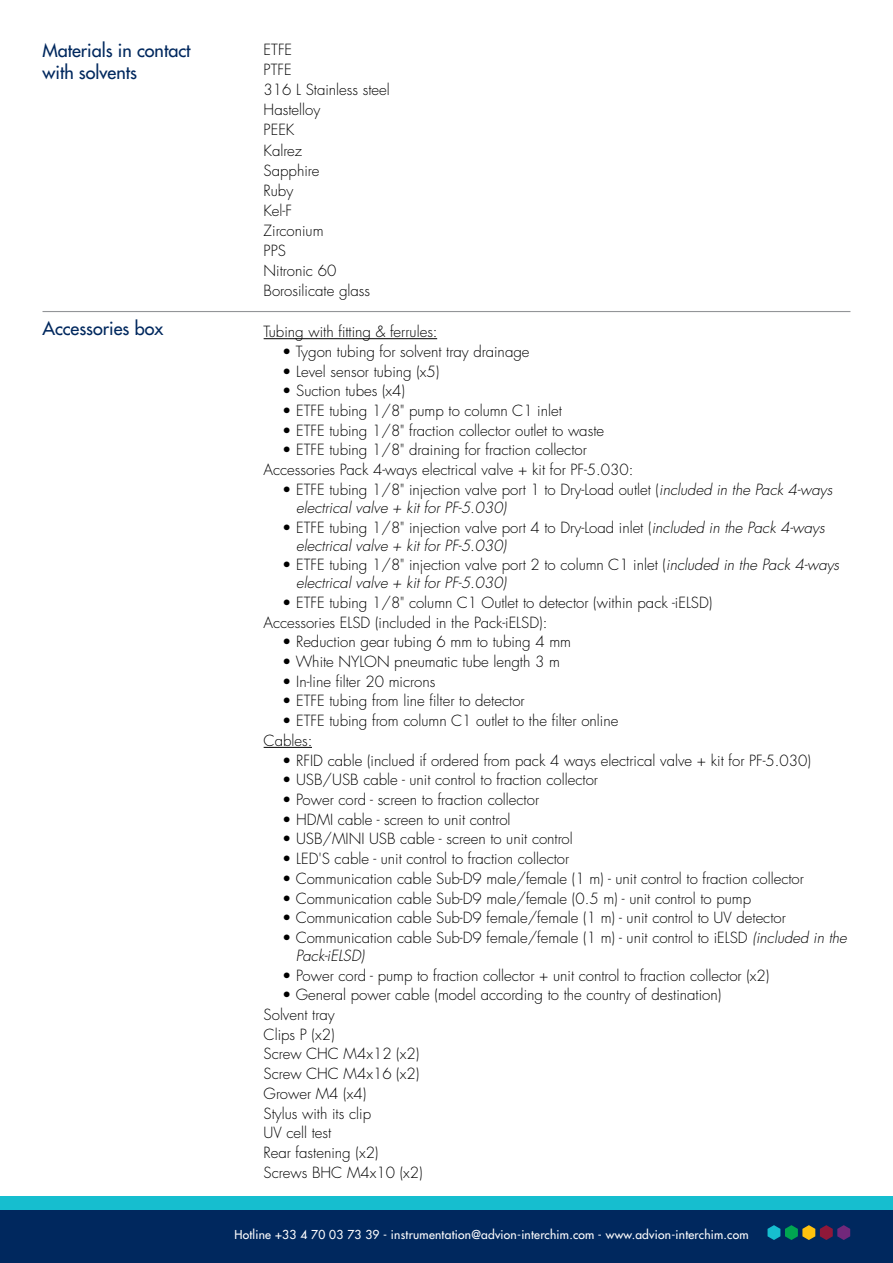
<style>
.page{position:relative;width:893px;height:1263px;background:#fff}
.page>*{position:absolute;margin:0;border:0;box-sizing:border-box;transform-origin:0 0}
.t1{font:500 18px/21.6px "Futura LT Pro";color:#00285e}
.t2{font:300 15px/18px "Futura LT Pro";color:#000}
.t3{font:italic 300 15px/18px "Futura LT Pro";color:#000}
.t4{font:500 12px "Futura LT Pro";letter-spacing:.02em;color:#fff}
.s1{font-style:normal}
.s2{font-style:italic}
</style>
<div class="page">
<div style="left:0;top:1210px;width:893px;height:53px;background:#00285e"></div>
<div style="left:0;top:1196px;width:893px;height:14px;background:#16becf"></div>
<svg style="left:767px;top:1225px;width:83px;height:15px"></svg>
<hr style="left:264px;top:338px;width:173px;height:1px;background:#000">
<hr style="left:264px;top:747px;width:48px;height:1px;background:#000">
<hr style="left:43px;top:311px;width:807px;height:1px;background:#939598">
<p class="t1" style="left:43px;top:39px;width:150px">Materials in contact with solvents</p>
<p class="t2" style="left:264px;top:41px;width:30px">ETFE</p>
<p class="t2" style="left:264px;top:61px;width:30px">PTFE</p>
<p class="t2" style="left:264px;top:81px;width:128px">316 L Stainless steel</p>
<p class="t2" style="left:264px;top:101px;width:58px">Hastelloy</p>
<p class="t2" style="left:264px;top:121px;width:32px">PEEK</p>
<p class="t2" style="left:264px;top:141px;width:40px">Kalrez</p>
<p class="t2" style="left:264px;top:161px;width:57px">Sapphire</p>
<p class="t2" style="left:264px;top:181px;width:31px">Ruby</p>
<p class="t2" style="left:264px;top:202px;width:30px">Kel-F</p>
<p class="t2" style="left:264px;top:222px;width:61px">Zirconium</p>
<p class="t2" style="left:264px;top:242px;width:24px">PPS</p>
<p class="t2" style="left:264px;top:262px;width:74px">Nitronic 60</p>
<p class="t2" style="left:264px;top:282px;width:108px">Borosilicate glass</p>
<p class="t1" style="left:43px;top:317px;width:122px">Accessories box</p>
<p class="t2" style="left:264px;top:323px;width:175px">Tubing with fitting &amp; ferrules:</p>
<p class="t2" style="left:282px;top:342px;width:249px">• Tygon tubing for solvent tray drainage</p>
<p class="t2" style="left:282px;top:362px;width:159px">• Level sensor tubing (x5)</p>
<p class="t2" style="left:282px;top:382px;width:124px">• Suction tubes (x4)</p>
<p class="t2" style="left:282px;top:402px;width:281px">• ETFE tubing 1/8" pump to column C1 inlet</p>
<p class="t2" style="left:282px;top:421px;width:323px">• ETFE tubing 1/8" fraction collector outlet to waste</p>
<p class="t2" style="left:282px;top:441px;width:306px">• ETFE tubing 1/8" draining for fraction collector</p>
<p class="t2" style="left:264px;top:461px;width:371px">Accessories Pack 4-ways electrical valve + kit for PF-5.030:</p>
<p class="t3" style="left:296px;top:480px;width:538px;text-indent:-14px"><span class="s1">• ETFE tubing 1/8" injection valve port 1 to Dry-Load outlet (</span>included in the Pack 4-ways electrical valve + kit for PF-5.030)</p>
<p class="t3" style="left:296px;top:518px;width:530px;text-indent:-14px"><span class="s1">• ETFE tubing 1/8" injection valve port 4 to Dry-Load inlet (</span>included in the Pack 4-ways electrical valve + kit for PF-5.030)</p>
<p class="t3" style="left:296px;top:556px;width:545px;text-indent:-14px"><span class="s1">• ETFE tubing 1/8" injection valve port 2 to column C1 inlet (</span>included in the Pack 4-ways electrical valve + kit for PF-5.030)</p>
<p class="t2" style="left:282px;top:593px;width:432px">• ETFE tubing 1/8" column C1 Outlet to detector (within pack -iELSD)</p>
<p class="t2" style="left:264px;top:613px;width:285px">Accessories ELSD (included in the Pack-iELSD):</p>
<p class="t2" style="left:282px;top:633px;width:290px">• Reduction gear tubing 6 mm to tubing 4 mm</p>
<p class="t2" style="left:282px;top:653px;width:279px">• White NYLON pneumatic tube length 3 m</p>
<p class="t2" style="left:282px;top:672px;width:155px">• In-line filter 20 microns</p>
<p class="t2" style="left:282px;top:692px;width:244px">• ETFE tubing from line filter to detector</p>
<p class="t2" style="left:282px;top:712px;width:338px">• ETFE tubing from column C1 outlet to the filter online</p>
<p class="t2" style="left:264px;top:731px;width:50px">Cables:</p>
<p class="t2" style="left:282px;top:751px;width:530px">• RFID cable (inclued if ordered from pack 4 ways electrical valve + kit for PF-5.030)</p>
<p class="t2" style="left:282px;top:771px;width:317px">• USB/USB cable - unit control to fraction collector</p>
<p class="t2" style="left:282px;top:791px;width:258px">• Power cord - screen to fraction collector</p>
<p class="t2" style="left:282px;top:810px;width:230px">• HDMI cable - screen to unit control</p>
<p class="t2" style="left:282px;top:830px;width:292px">• USB/MINI USB cable - screen to unit control</p>
<p class="t2" style="left:282px;top:850px;width:289px">• LED'S cable - unit control to fraction collector</p>
<p class="t2" style="left:282px;top:869px;width:523px">• Communication cable Sub-D9 male/female (1 m) - unit control to fraction collector</p>
<p class="t2" style="left:282px;top:889px;width:470px">• Communication cable Sub-D9 male/female (0.5 m) - unit control to pump</p>
<p class="t2" style="left:282px;top:909px;width:505px">• Communication cable Sub-D9 female/female (1 m) - unit control to UV detector</p>
<p class="t2" style="left:296px;top:928px;width:552px;text-indent:-14px">• Communication cable Sub-D9 female/female (1 m) - unit control to iELSD <span class="s2">(included in the<br>Pack-iELSD)</span></p>
<p class="t2" style="left:282px;top:966px;width:489px">• Power cord - pump to fraction collector + unit control to fraction collector (x2)</p>
<p class="t2" style="left:282px;top:986px;width:441px">• General power cable (model according to the country of destination)</p>
<p class="t2" style="left:264px;top:1006px;width:73px">Solvent tray</p>
<p class="t2" style="left:264px;top:1025px;width:73px">Clips P (x2)</p>
<p class="t2" style="left:264px;top:1045px;width:157px">Screw CHC M4x12 (x2)</p>
<p class="t2" style="left:264px;top:1065px;width:157px">Screw CHC M4x16 (x2)</p>
<p class="t2" style="left:264px;top:1084px;width:104px">Grower M4 (x4)</p>
<p class="t2" style="left:264px;top:1104px;width:109px">Stylus with its clip</p>
<p class="t2" style="left:264px;top:1124px;width:69px">UV cell test</p>
<p class="t2" style="left:264px;top:1143px;width:116px">Rear fastening (x2)</p>
<p class="t2" style="left:264px;top:1163px;width:161px">Screws BHC M4x10 (x2)</p>
<p class="t4" style="left:234px;top:1225px;width:516px">Hotline +33 4 70 03 73 39 - instrumentation@advion-interchim.com - www.advion-interchim.com</p>
</div>
